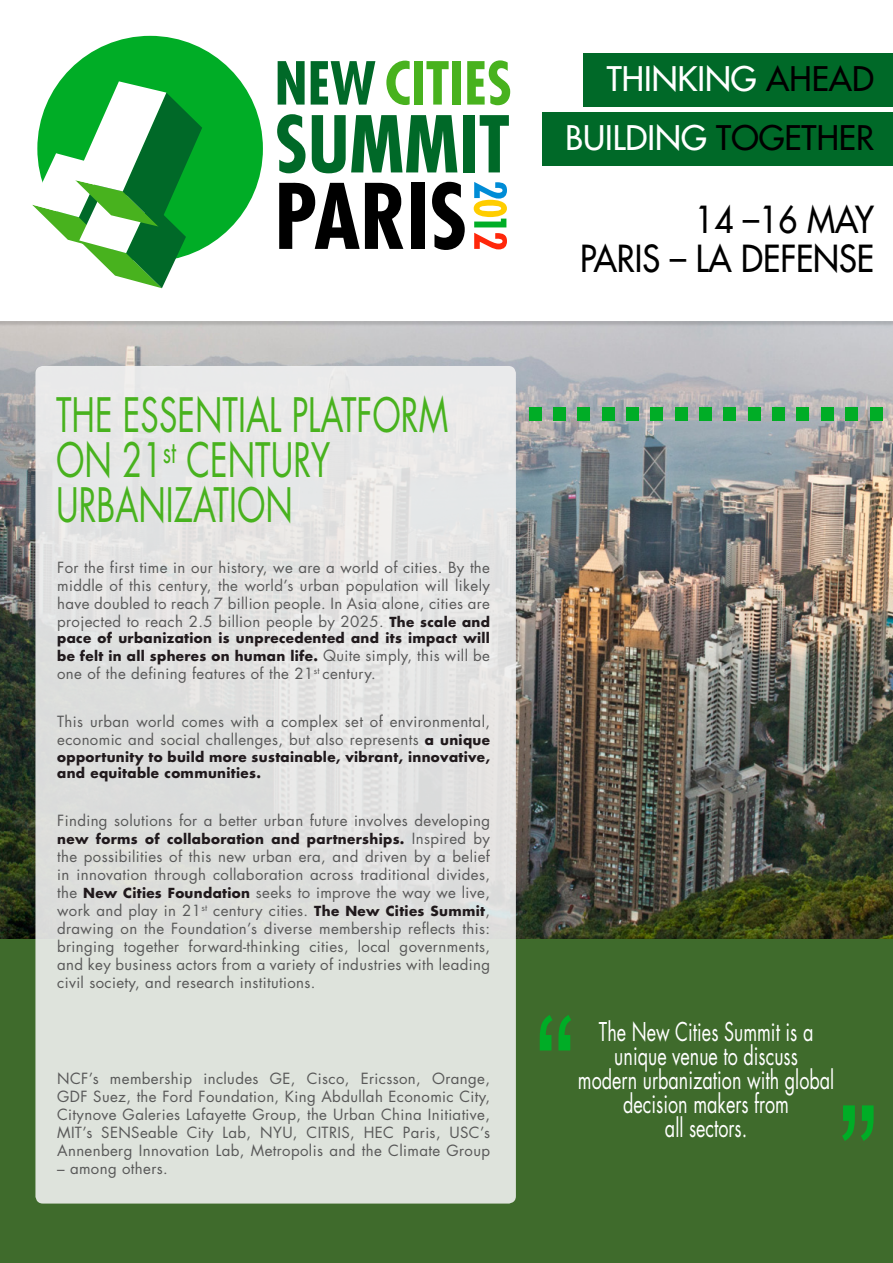
<style>
.page{position:relative;width:893px;height:1263px;background:#fff}
.page>*{position:absolute;margin:0;border:0;box-sizing:border-box;transform-origin:0 0}
.H2_soustitre{font:46.2px "Futura";color:#48b21e;scale:.71 1}
.Style_de_paragraphe{font:36.3px "Futura";color:#000;scale:.91 1}
.t1{font:33px "Futura";color:#fff}
.citation{font:25.2px/24px "Futura";color:#fff;text-align:center;scale:.71 1}
.t2{font:15px/18px "Futura";letter-spacing:.025em;color:#585858;text-align:justify}
.t3{font:700 13.5px/18px "Futura";letter-spacing:.025em;color:#20191c}
.s1{font-weight:700;font-size:13.5px;color:#20191c}
.s2{font-weight:400;font-size:15px;color:#585858}
.s3{color:#010000}
</style>
<div class="page">
<svg style="left:474px;top:182px;width:33px;height:45px"></svg>
<svg style="left:474px;top:233px;width:33px;height:16px"></svg>
<svg style="left:278px;top:61px;width:27px;height:44px"></svg>
<svg style="left:311px;top:61px;width:64px;height:44px"></svg>
<svg style="left:277px;top:114px;width:28px;height:59px"></svg>
<svg style="left:312px;top:115px;width:145px;height:58px"></svg>
<div style="left:463px;top:115px;width:11px;height:57px;background:#006928"></div>
<svg style="left:480px;top:115px;width:29px;height:57px"></svg>
<svg style="left:279px;top:182px;width:124px;height:67px"></svg>
<div style="left:411px;top:183px;width:13px;height:66px;background:#000"></div>
<svg style="left:432px;top:182px;width:33px;height:68px"></svg>
<svg style="left:386px;top:61px;width:24px;height:44px"></svg>
<div style="left:414px;top:61px;width:9px;height:44px;background:#48b21e"></div>
<svg style="left:426px;top:61px;width:23px;height:44px"></svg>
<div style="left:453px;top:61px;width:8px;height:44px;background:#48b21e"></div>
<svg style="left:467px;top:60px;width:43px;height:45px"></svg>
<div style="left:37px;top:36px;width:226px;height:225px;background:#00ad26;border-radius:50%"></div>
<svg style="left:32px;top:81px;width:170px;height:207px"></svg>
<img style="left:0;top:322px;width:893px;height:618px">
<div style="left:583px;top:53px;width:310px;height:53px;background:#006928"></div>
<div style="left:542px;top:112px;width:351px;height:54px;background:#006928"></div>
<img style="left:0;top:322px;width:892px;height:4px">
<img style="left:0;top:936px;width:892px;height:4px">
<div style="left:626px;top:408px;width:13px;height:13px;background:#00ad26"></div>
<div style="left:602px;top:408px;width:12px;height:13px;background:#00ad26"></div>
<div style="left:553px;top:408px;width:13px;height:13px;background:#00ad26"></div>
<div style="left:578px;top:408px;width:12px;height:13px;background:#00ad26"></div>
<div style="left:529px;top:408px;width:12px;height:13px;background:#00ad26"></div>
<div style="left:870px;top:408px;width:12px;height:13px;background:#00ad26"></div>
<div style="left:821px;top:408px;width:12px;height:13px;background:#00ad26"></div>
<div style="left:845px;top:408px;width:13px;height:13px;background:#00ad26"></div>
<div style="left:797px;top:408px;width:12px;height:13px;background:#00ad26"></div>
<div style="left:772px;top:408px;width:13px;height:13px;background:#00ad26"></div>
<div style="left:724px;top:408px;width:12px;height:13px;background:#00ad26"></div>
<div style="left:748px;top:408px;width:12px;height:13px;background:#00ad26"></div>
<div style="left:699px;top:408px;width:13px;height:13px;background:#00ad26"></div>
<div style="left:675px;top:408px;width:12px;height:13px;background:#00ad26"></div>
<div style="left:651px;top:408px;width:12px;height:13px;background:#00ad26"></div>
<div style="left:0;top:940px;width:893px;height:323px;background:#3f6b2c"></div>
<svg style="left:540px;top:1015px;width:31px;height:35px"></svg>
<svg style="left:842px;top:1105px;width:32px;height:36px"></svg>
<div style="left:35px;top:366px;width:481px;height:837px;background:linear-gradient(to right,#dfe1de,#e3e4e2);border-radius:8px"></div>
<p class="H2_soustitre" style="left:56px;top:383px;width:554px">THE ESSENTIAL PLATFORM</p>
<p class="H2_soustitre" style="left:56px;top:428px;width:388px">ON 21<sup>st</sup> CENTURY</p>
<p class="H2_soustitre" style="left:56px;top:473px;width:335px">URBANIZATION</p>
<p class="t2" style="left:57px;top:558px;width:434px">For the first time in our history, we are a world of cities. By the middle of this century, the world’s urban population will likely have doubled to reach 7 billion people. In Asia alone, cities are projected to reach 2.5 billion people by 2025. <span class="s1">The scale and</span></p>
<p class="t3" style="left:57px;top:629px;width:434px">pace of urbanization is unprecedented and its impact will be felt in all spheres on human life. <span class="s2">Quite simply, this will be</span></p>
<p class="t2" style="left:57px;top:665px;width:320px">one of the defining features of the 21<sup>st</sup> century.</p>
<p class="t2" style="left:57px;top:713px;width:434px">This urban world comes with a complex set of environmental, economic and social challenges, but also represents <span class="s1">a unique</span></p>
<p class="t3" style="left:57px;top:748px;width:434px;line-height:16.2px">opportunity to build more sustainable, vibrant, innovative, and equitable communities.</p>
<p class="t2" style="left:57px;top:811px;width:434px">Finding solutions for a better urban future involves developing</p>
<p class="t3" style="left:57px;top:829px;width:434px">new forms of collaboration and partnerships. <span class="s2">Inspired by</span></p>
<p class="t2" style="left:57px;top:847px;width:434px">the possibilities of this new urban era, and driven by a belief in innovation through collaboration across traditional divides, the <span class="s1">New Cities Foundation</span> seeks to improve the way we live, work and play in 21<sup>st</sup> century cities. <span class="s1">The New Cities Summit</span>, drawing on the Foundation’s diverse membership reflects this: bringing together forward-thinking cities, local governments, and key business actors from a variety of industries with leading civil society, and research institutions.</p>
<p class="t2" style="left:57px;top:1069px;width:434px">NCF’s membership includes GE, Cisco, Ericsson, Orange, GDF Suez, the Ford Foundation, King Abdullah Economic City, Citynove Galeries Lafayette Group, the Urban China Initiative, MIT’s SENSeable City Lab, NYU, CITRIS, HEC Paris, USC’s Annenberg Innovation Lab, Metropolis and the Climate Group</p>
<p class="t2" style="left:57px;top:1159px;width:112px">– among others.</p>
<h1 class="t1" style="left:607px;top:58px;width:269px">THINKING <span class="s3">AHEAD</span></h1>
<h1 class="t1" style="left:565px;top:116px;width:310px">BUILDING <span class="s3">TOGETHER</span></h1>
<p class="Style_de_paragraphe" style="left:695px;top:195px;width:198px">14 –16 MAY</p>
<p class="Style_de_paragraphe" style="left:580px;top:234px;width:325px">PARIS – LA DEFENSE</p>
<p class="citation" style="left:599px;top:1019px;width:304px">The New Cities Summit is a unique venue to discuss</p>
<p class="citation" style="left:578px;top:1067px;width:363px">modern urbanization with global decision makers from</p>
<p class="citation" style="left:665px;top:1115px;width:118px">all sectors.</p>
</div>
